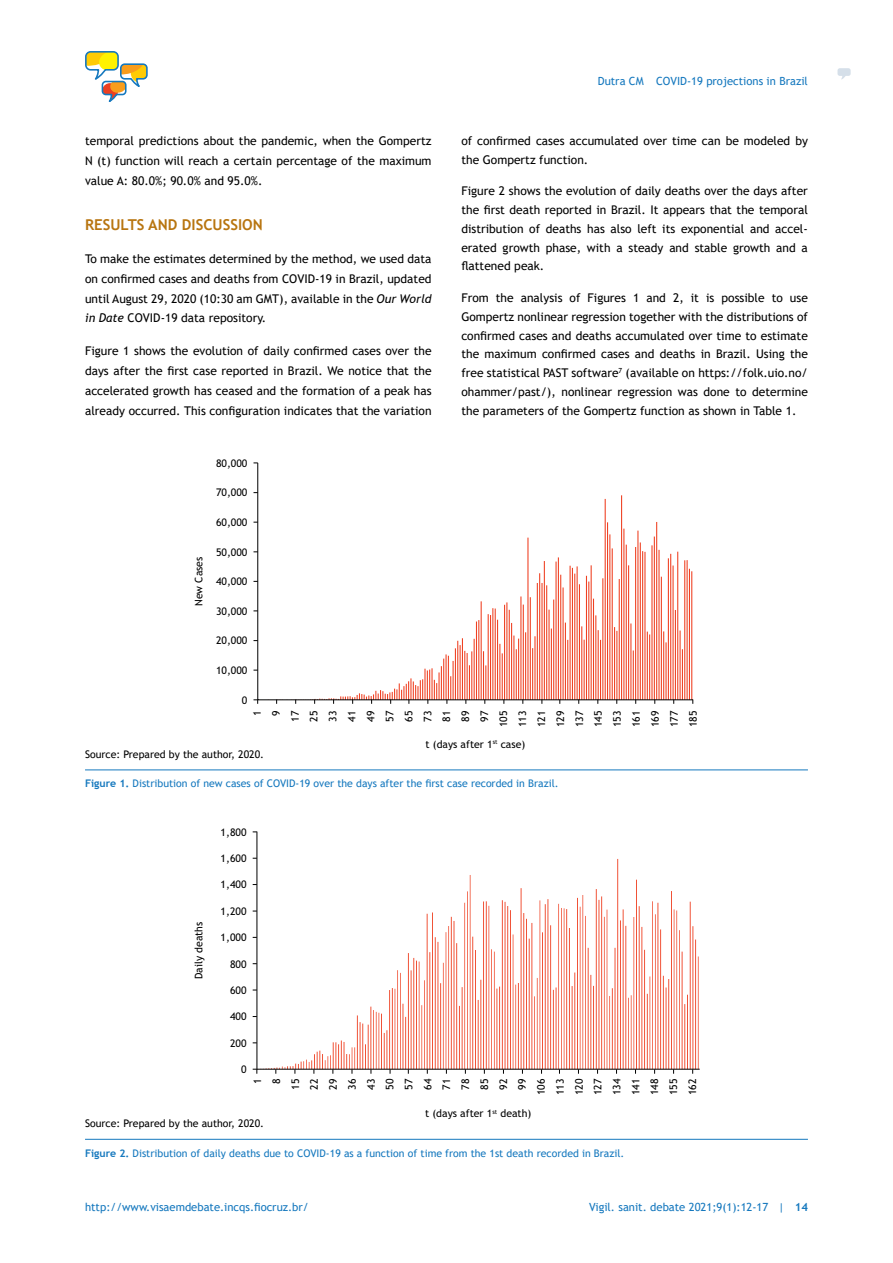
<style>
.page{position:relative;width:893px;height:1263px;background:#fff}
.page>*{position:absolute;margin:0;border:0;box-sizing:border-box;transform-origin:0 0}
.t1{font:700 15px "Trebuchet MS";color:#b87510}
.t2{font:12px/18.8px "Trebuchet MS";color:#000;text-align:justify}
.t3{font:11.25px "Trebuchet MS";color:#1578be}
.t4{font:10.5px/18.9px "Trebuchet MS";color:#000;text-align:right}
.t5{font:10.5px "Trebuchet MS";color:#1578be}
.s1{font-style:italic}
.s2{font-weight:700}
</style>
<div class="page">
<svg style="left:85px;top:51px;width:63px;height:51px"></svg>
<svg style="left:837px;top:68px;width:14px;height:11px"></svg>
<hr style="left:85px;top:769px;width:723px;height:1px;background:#1578be">
<svg style="left:258px;top:495px;width:434px;height:204px"></svg>
<hr style="left:257px;top:463px;width:1px;height:237px;background:#000">
<hr style="left:258px;top:699px;width:435px;height:1px;background:#000">
<svg style="left:253px;top:699px;width:5px;height:5px"></svg>
<hr style="left:85px;top:1139px;width:723px;height:1px;background:#1578be">
<svg style="left:258px;top:859px;width:441px;height:210px"></svg>
<hr style="left:257px;top:1069px;width:443px;height:1px;background:#000">
<hr style="left:257px;top:831px;width:1px;height:238px;background:#000">
<p class="t2" style="left:85px;top:131px;width:348px;line-height:20px">temporal predictions about the pandemic, when the Gompertz N (t) function will reach a certain percentage of the maximum value A: 80.0%; 90.0% and 95.0%.</p>
<p class="t1" style="left:85px;top:215px;width:179px">RESULTS AND DISCUSSION</p>
<p class="t2" style="left:85px;top:248px;width:348px;line-height:20px">To make the estimates determined by the method, we used data on confirmed cases and deaths from COVID-19 in Brazil, updated until August 29, 2020 (10:30 am GMT), available in the <span class="s1">Our World in Date</span> COVID-19 data repository.</p>
<p class="t2" style="left:85px;top:341px;width:348px;line-height:20px">Figure 1 shows the evolution of daily confirmed cases over the days after the first case reported in Brazil. We notice that the accelerated growth has ceased and the formation of a peak has already occurred. This configuration indicates that the variation</p>
<p class="t4" style="left:216px;top:453px;width:33px">80,000</p>
<p class="t4" style="left:216px;top:483px;width:33px">70,000</p>
<p class="t4" style="left:189px;top:606px;width:51px;rotate:-90deg">New Cases</p>
<p class="t4" style="left:216px;top:513px;width:33px">60,000</p>
<p class="t4" style="left:216px;top:542px;width:33px">50,000</p>
<p class="t4" style="left:216px;top:572px;width:33px">40,000</p>
<p class="t4" style="left:216px;top:602px;width:33px">30,000</p>
<p class="t4" style="left:216px;top:631px;width:33px">20,000</p>
<p class="t4" style="left:216px;top:661px;width:33px">10,000</p>
<p class="t4" style="left:242px;top:690px;width:7px">0</p>
<p class="t3" style="left:598px;top:74px;width:212px">Dutra CM COVID-19 projections in Brazil</p>
<p class="t2" style="left:461px;top:131px;width:348px">of confirmed cases accumulated over time can be modeled by the Gompertz function.</p>
<p class="t2" style="left:461px;top:182px;width:348px">Figure 2 shows the evolution of daily deaths over the days after the first death reported in Brazil. It appears that the temporal distribution of deaths has also left its exponential and accel&shy;erated growth phase, with a steady and stable growth and a flattened peak.</p>
<p class="t2" style="left:461px;top:288px;width:348px">From the analysis of Figures 1 and 2, it is possible to use Gompertz nonlinear regression together with the distributions of confirmed cases and deaths accumulated over time to estimate the maximum confirmed cases and deaths in Brazil. Using the free statistical PAST software<sup>7</sup> (available on https://folk.uio.no/ ohammer/past/), nonlinear regression was done to determine the parameters of the Gompertz function as shown in Table 1.</p>
<p class="t4" style="left:248px;top:727px;width:18px;rotate:-90deg">1<br>9<br>17<br>25<br>33<br>41<br>49<br>57<br>65<br>73<br>81<br>89<br>97<br>105<br>113<br>121<br>129<br>137<br>145<br>153<br>161<br>169<br>177<br>185</p>
<p class="t4" style="left:425px;top:734px;width:101px">t (days after 1<sup>st</sup> case)</p>
<p class="t4" style="left:85px;top:744px;width:181px">Source: Prepared by the author, 2020.</p>
<p class="t5" style="left:85px;top:777px;width:475px"><span class="s2">Figure 1.</span> Distribution of new cases of COVID-19 over the days after the first case recorded in Brazil.</p>
<p class="t4" style="left:221px;top:822px;width:27px">1,800</p>
<p class="t4" style="left:221px;top:849px;width:27px">1,600</p>
<p class="t4" style="left:221px;top:875px;width:27px">1,400</p>
<p class="t4" style="left:189px;top:979px;width:59px;rotate:-90deg">Daily deaths</p>
<p class="t4" style="left:221px;top:901px;width:27px">1,200</p>
<p class="t4" style="left:221px;top:928px;width:27px">1,000</p>
<p class="t4" style="left:230px;top:954px;width:18px">800</p>
<p class="t4" style="left:230px;top:981px;width:18px">600</p>
<p class="t4" style="left:230px;top:1007px;width:18px">400</p>
<p class="t4" style="left:230px;top:1033px;width:18px">200</p>
<p class="t4" style="left:241px;top:1060px;width:7px">0</p>
<p class="t4" style="left:248px;top:1095px;width:18px;rotate:-90deg">1<br>8<br>15<br>22<br>29<br>36<br>43<br>50<br>57<br>64<br>71<br>78<br>85<br>92<br>99<br>106<br>113<br>120<br>127<br>134<br>141<br>148<br>155<br>162</p>
<p class="t4" style="left:425px;top:1104px;width:108px">t (days after 1<sup>st</sup> death)</p>
<p class="t4" style="left:85px;top:1114px;width:181px">Source: Prepared by the author, 2020.</p>
<p class="t5" style="left:85px;top:1146px;width:541px"><span class="s2">Figure 2.</span> Distribution of daily deaths due to COVID-19 as a function of time from the 1st death recorded in Brazil.</p>
<p class="t3" style="left:85px;top:1199px;width:225px">http://www.visaemdebate.incqs.fiocruz.br/</p>
<p class="t3" style="left:589px;top:1199px;width:220px">Vigil. sanit. debate 2021;9(1):12-17 | <span class="s2">14</span></p>
</div>
